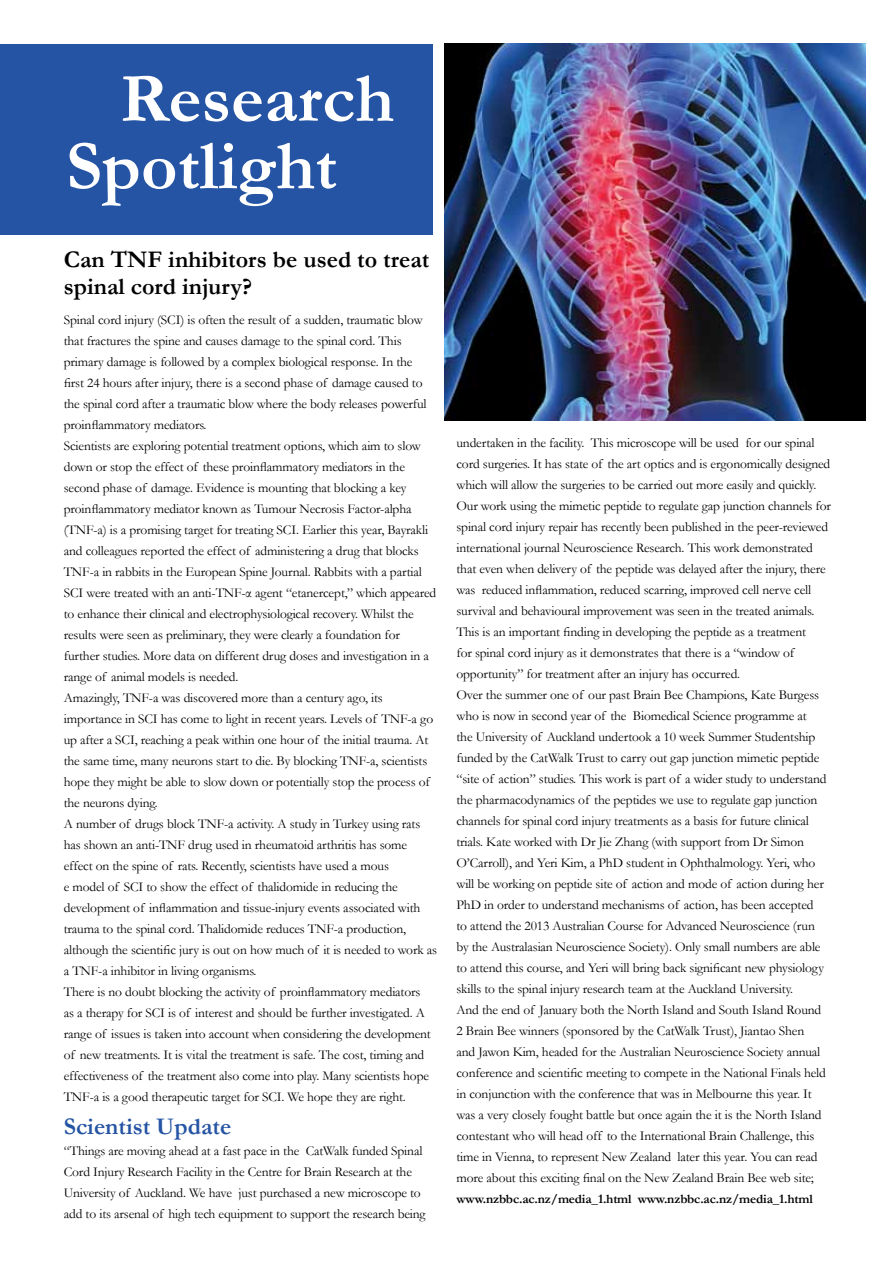
<style>
.page{position:relative;width:893px;height:1263px;background:#fff}
.page>*{position:absolute;margin:0;border:0;box-sizing:border-box;transform-origin:0 0}
.t1{font:700 70.5px/67.5px "Garamond";color:#fff}
.t2{font:700 24px/27px "Garamond";color:#000}
.t3{font:700 24px "Garamond";color:#2554a4}
.t4{font:13.5px/21px "Garamond";letter-spacing:-.01em;color:#000}
.t5{font:700 13.05px "Garamond";letter-spacing:-.01em;color:#000}
</style>
<div class="page">
<img style="left:444px;top:44px;width:421px;height:377px">
<div style="left:0;top:44px;width:432px;height:190px;background:#2554a4"></div>
<h1 class="t1" style="left:66px;top:65px;width:330px;text-indent:54px">Research<br>Spotlight</h1>
<h2 class="t2" style="left:64px;top:246px;width:367px">Can TNF inhibitors be used to treat spinal cord injury?</h2>
<p class="t4" style="left:64px;top:308px;width:375px">Spinal cord injury (SCI) is often the result of a sudden, traumatic blow that fractures the spine and causes damage to the spinal cord. This primary damage is followed by a complex biological response. In the<br>first 24 hours after injury, there is a second phase of damage caused to the spinal cord after a traumatic blow where the body releases powerful proinflammatory mediators.<br>Scientists are exploring potential treatment options, which aim to slow down or stop the effect of these proinflammatory mediators in the second phase of damage. Evidence is mounting that blocking a key proinflammatory mediator known as Tumour Necrosis Factor-alpha (TNF-a) is a promising target for treating SCI. Earlier this year, Bayrakli and colleagues reported the effect of administering a drug that blocks TNF-a in rabbits in the European Spine Journal. Rabbits with a partial SCI were treated with an anti-TNF-α agent “etanercept,” which appeared to enhance their clinical and electrophysiological recovery. Whilst the results were seen as preliminary, they were clearly a foundation for further studies. More data on different drug doses and investigation in a range of animal models is needed.<br>Amazingly, TNF-a was discovered more than a century ago, its importance in SCI has come to light in recent years. Levels of TNF-a go up after a SCI, reaching a peak within one hour of the initial trauma. At the same time, many neurons start to die. By blocking TNF-a, scientists hope they might be able to slow down or potentially stop the process of the neurons dying.<br>A number of drugs block TNF-a activity. A study in Turkey using rats has shown an anti-TNF drug used in rheumatoid arthritis has some effect on the spine of rats. Recently, scientists have used a mous<br>e model of SCI to show the effect of thalidomide in reducing the development of inflammation and tissue-injury events associated with trauma to the spinal cord. Thalidomide reduces TNF-a production, although the scientific jury is out on how much of it is needed to work as a TNF-a inhibitor in living organisms.<br>There is no doubt blocking the activity of proinflammatory mediators<br>as a therapy for SCI is of interest and should be further investigated. A range of issues is taken into account when considering the development of new treatments. It is vital the treatment is safe. The cost, timing and effectiveness of the treatment also come into play. Many scientists hope TNF-a is a good therapeutic target for SCI. We hope they are right.</p>
<h2 class="t3" style="left:64px;top:1110px;width:169px">Scientist Update</h2>
<p class="t4" style="left:64px;top:1139px;width:363px">“Things are moving ahead at a fast pace in the CatWalk funded Spinal Cord Injury Research Facility in the Centre for Brain Research at the University of Auckland. We have just purchased a new microscope to add to its arsenal of high tech equipment to support the research being</p>
<p class="t4" style="left:456px;top:432px;width:376px">undertaken in the facility. This microscope will be used for our spinal cord surgeries. It has state of the art optics and is ergonomically designed which will allow the surgeries to be carried out more easily and quickly.<br>Our work using the mimetic peptide to regulate gap junction channels for spinal cord injury repair has recently been published in the peer-reviewed international journal Neuroscience Research. This work demonstrated that even when delivery of the peptide was delayed after the injury, there was reduced inflammation, reduced scarring, improved cell nerve cell survival and behavioural improvement was seen in the treated animals.<br>This is an important finding in developing the peptide as a treatment<br>for spinal cord injury as it demonstrates that there is a “window of opportunity” for treatment after an injury has occurred.<br>Over the summer one of our past Brain Bee Champions, Kate Burgess who is now in second year of the Biomedical Science programme at<br>the University of Auckland undertook a 10 week Summer Studentship funded by the CatWalk Trust to carry out gap junction mimetic peptide “site of action” studies. This work is part of a wider study to understand the pharmacodynamics of the peptides we use to regulate gap junction channels for spinal cord injury treatments as a basis for future clinical trials. Kate worked with Dr Jie Zhang (with support from Dr Simon O’Carroll), and Yeri Kim, a PhD student in Ophthalmology. Yeri, who will be working on peptide site of action and mode of action during her PhD in order to understand mechanisms of action, has been accepted<br>to attend the 2013 Australian Course for Advanced Neuroscience (run<br>by the Australasian Neuroscience Society). Only small numbers are able to attend this course, and Yeri will bring back significant new physiology skills to the spinal injury research team at the Auckland University.<br>And the end of January both the North Island and South Island Round<br>2 Brain Bee winners (sponsored by the CatWalk Trust), Jiantao Shen<br>and Jawon Kim, headed for the Australian Neuroscience Society annual conference and scientific meeting to compete in the National Finals held in conjunction with the conference that was in Melbourne this year. It was a very closely fought battle but once again the it is the North Island contestant who will head off to the International Brain Challenge, this time in Vienna, to represent New Zealand later this year. You can read more about this exciting final on the New Zealand Brain Bee web site;</p>
<p class="t5" style="left:456px;top:1190px;width:358px">www.nzbbc.ac.nz/media_1.html www.nzbbc.ac.nz/media_1.html</p>
</div>
